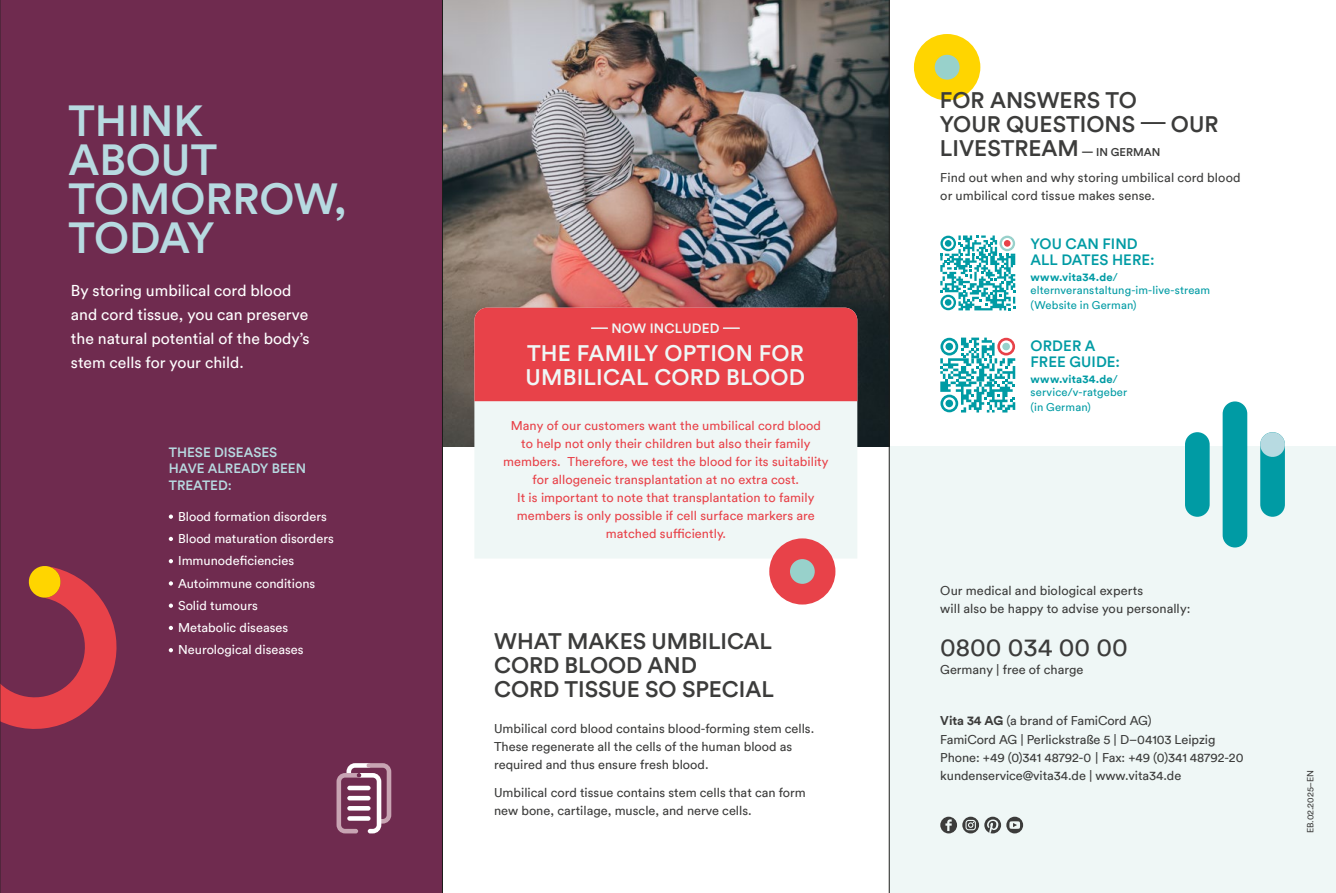
<style>
.page{position:relative;width:1336px;height:893px;background:#fff}
.page>*{position:absolute;margin:0;border:0;box-sizing:border-box;transform-origin:0 0}
.t1{font:500 43.5px/39px "Circular TT";color:#b7dae1}
.t2{font:25.5px "Circular TT";color:#3c3c3b}
.t3{font:500 22.5px/24px "Circular TT";letter-spacing:-.005em;color:#3c3c3b}
.t4{font:500 22.5px/24px "Circular TT";letter-spacing:.01em;color:#eff7f6}
.t5{font:15.75px/24px "Circular TT";color:#fff}
.t6{font:500 15px/15.8px "Circular TT";letter-spacing:.005em;color:#009ba4}
.t7{font:500 13.5px/16.5px "Circular TT";color:#b7dae1}
.t8{font:500 13.5px "Circular TT";letter-spacing:.01em;color:#eff7f6}
.t9{font:12.75px/18px "Circular TT";color:#3c3c3b}
.t10{font:12.75px/18px "Circular TT";letter-spacing:.005em;color:#e84249;text-align:center}
.t11{font:12.75px/22.2px "Circular TT";color:#fff}
.t12{font:11.25px/12.8px "Circular TT";letter-spacing:.01em;color:#009ba4}
.t13{font:9px "Circular TT";color:#3c3c3b}
.s1{font-size:11.25px}
.s2{font-weight:700}
</style>
<div class="page">
<div style="left:0;top:0;width:442px;height:893px;background:#6f2b4f"></div>
<div style="left:889px;top:446px;width:446px;height:447px;background:#eff7f6"></div>
<img style="left:443px;top:0;width:445px;height:446px">
<svg style="left:336px;top:763px;width:55px;height:70px"></svg>
<svg style="left:1px;top:566px;width:116px;height:163px"></svg>
<svg style="left:169px;top:515px;width:4px;height:4px"></svg>
<svg style="left:169px;top:537px;width:4px;height:4px"></svg>
<svg style="left:169px;top:559px;width:4px;height:4px"></svg>
<svg style="left:169px;top:581px;width:4px;height:5px"></svg>
<svg style="left:169px;top:604px;width:4px;height:4px"></svg>
<svg style="left:169px;top:626px;width:4px;height:4px"></svg>
<svg style="left:169px;top:648px;width:4px;height:4px"></svg>
<div style="left:474px;top:401px;width:383px;height:157px;background:#eff7f6"></div>
<div style="left:474px;top:308px;width:383px;height:93px;background:#e84249"></div>
<div style="left:769px;top:538px;width:66px;height:66px;background:#e84249;border-radius:50%"></div>
<div style="left:789px;top:559px;width:25px;height:25px;background:#98d1cb;border-radius:50%"></div>
<div style="left:913px;top:34px;width:67px;height:66px;background:#ffd500;border-radius:50%"></div>
<div style="left:934px;top:55px;width:25px;height:25px;background:#98d1cb;border-radius:50%"></div>
<hr style="left:1140px;top:122px;width:25px;height:2px;background:#3c3c3b">
<div style="left:940px;top:817px;width:16px;height:16px;background:#3c3c3b;border-radius:50%"></div>
<svg style="left:945px;top:819px;width:6px;height:12px"></svg>
<svg style="left:962px;top:817px;width:16px;height:16px"></svg>
<svg style="left:965px;top:820px;width:10px;height:10px"></svg>
<svg style="left:984px;top:817px;width:16px;height:16px"></svg>
<svg style="left:1006px;top:817px;width:16px;height:16px"></svg>
<svg style="left:940px;top:235px;width:75px;height:75px"></svg>
<div style="left:944px;top:240px;width:7px;height:7px;background:#009ba4;border-radius:50%"></div>
<svg style="left:1003px;top:240px;width:7px;height:7px"></svg>
<div style="left:944px;top:299px;width:7px;height:7px;background:#009ba4;border-radius:50%"></div>
<svg style="left:940px;top:338px;width:75px;height:74px"></svg>
<div style="left:945px;top:343px;width:7px;height:7px;background:#009ba4;border-radius:50%"></div>
<div style="left:1002px;top:343px;width:7px;height:7px;background:#98d1cb;border-radius:50%"></div>
<div style="left:945px;top:400px;width:7px;height:7px;background:#009ba4;border-radius:50%"></div>
<div style="left:1184px;top:432px;width:25px;height:85px;background:#009ba4;border-radius:12px"></div>
<div style="left:1222px;top:401px;width:24px;height:146px;background:#009ba4;border-radius:12px"></div>
<div style="left:1259px;top:432px;width:25px;height:85px;background:#009ba4;border-radius:12px"></div>
<svg style="left:1259px;top:432px;width:26px;height:26px"></svg>
<hr style="left:0;top:0;width:1px;height:893px;background:#1d1d1b">
<hr style="left:888px;top:0;width:1px;height:893px;background:#1d1d1b">
<hr style="left:442px;top:0;width:1px;height:893px;background:#1d1d1b">
<h1 class="t1" style="left:69px;top:100px;width:280px">THINK<br>ABOUT<br>TOMORROW,<br>TODAY</h1>
<p class="t5" style="left:71px;top:279px;width:240px">By storing umbilical cord blood and cord tissue, you can preserve the natural potential of the body’s stem cells for your child.</p>
<p class="t7" style="left:169px;top:444px;width:139px">THESE DISEASES<br>HAVE ALREADY BEEN<br>TREATED:</p>
<p class="t11" style="left:178px;top:505px;width:157px">Blood formation disorders<br>Blood maturation disorders<br>Immunodeficiencies<br>Autoimmune conditions<br>Solid tumours<br>Metabolic diseases<br>Neurological diseases</p>
<p class="t8" style="left:611px;top:320px;width:109px">NOW INCLUDED</p>
<h3 class="t4" style="left:525px;top:341px;width:281px">THE FAMILY OPTION FOR<br>UMBILICAL CORD BLOOD</h3>
<p class="t10" style="left:503px;top:416px;width:327px">Many of our customers want the umbilical cord blood to help not only their children but also their family members. Therefore, we test the blood for its suitability for allogeneic transplantation at no extra cost.<br>It is important to note that transplantation to family members is only possible if cell surface markers are matched sufficiently.</p>
<h3 class="t3" style="left:494px;top:628px;width:281px">WHAT MAKES UMBILICAL<br>CORD BLOOD AND<br>CORD TISSUE SO SPECIAL</h3>
<p class="t9" style="left:494px;top:719px;width:322px">Umbilical cord blood contains blood-forming stem cells.<br>These regenerate all the cells of the human blood as required and thus ensure fresh blood.</p>
<p class="t9" style="left:494px;top:784px;width:313px">Umbilical cord tissue contains stem cells that can form new bone, cartilage, muscle, and nerve cells.</p>
<h3 class="t3" style="left:939px;top:87px;width:198px">FOR ANSWERS TO<br>YOUR QUESTIONS</h3>
<h3 class="t3" style="left:939px;top:135px;width:222px">LIVESTREAM <span class="s1">— IN GERMAN</span></h3>
<h3 class="t3" style="left:1170px;top:111px;width:49px">OUR</h3>
<p class="t9" style="left:940px;top:168px;width:302px">Find out when and why storing umbilical cord blood or umbilical cord tissue makes sense.</p>
<p class="t6" style="left:1030px;top:235px;width:126px">YOU CAN FIND<br>ALL DATES HERE:</p>
<p class="t12" style="left:1030px;top:271px;width:181px"><span class="s2">www.vita34.de</span>/ elternveranstaltung-im-live-stream</p>
<p class="t12" style="left:1030px;top:298px;width:108px">(Website in German)</p>
<p class="t6" style="left:1030px;top:338px;width:91px">ORDER A<br>FREE GUIDE:</p>
<p class="t12" style="left:1030px;top:373px;width:98px"><span class="s2">www.vita34.de</span>/ service/v-ratgeber</p>
<p class="t12" style="left:1030px;top:400px;width:62px">(in German)</p>
<p class="t9" style="left:940px;top:582px;width:252px">Our medical and biological experts<br>will also be happy to advise you personally:</p>
<h2 class="t2" style="left:940px;top:632px;width:189px">0800 034 00 00</h2>
<p class="t9" style="left:940px;top:661px;width:144px">Germany | free of charge</p>
<p class="t9" style="left:940px;top:712px;width:305px"><span class="s2">Vita 34 AG</span> (a brand of FamiCord AG)<br>FamiCord AG | Perlickstraße 5 | D–04103 Leipzig Phone: +49 (0)341 48792-0 | Fax: +49 (0)341 48792-20 kundenservice@vita34.de | www.vita34.de</p>
<p class="t13" style="left:1304px;top:833px;width:65px;rotate:-90deg">EB.02.2025–EN</p>
</div>
